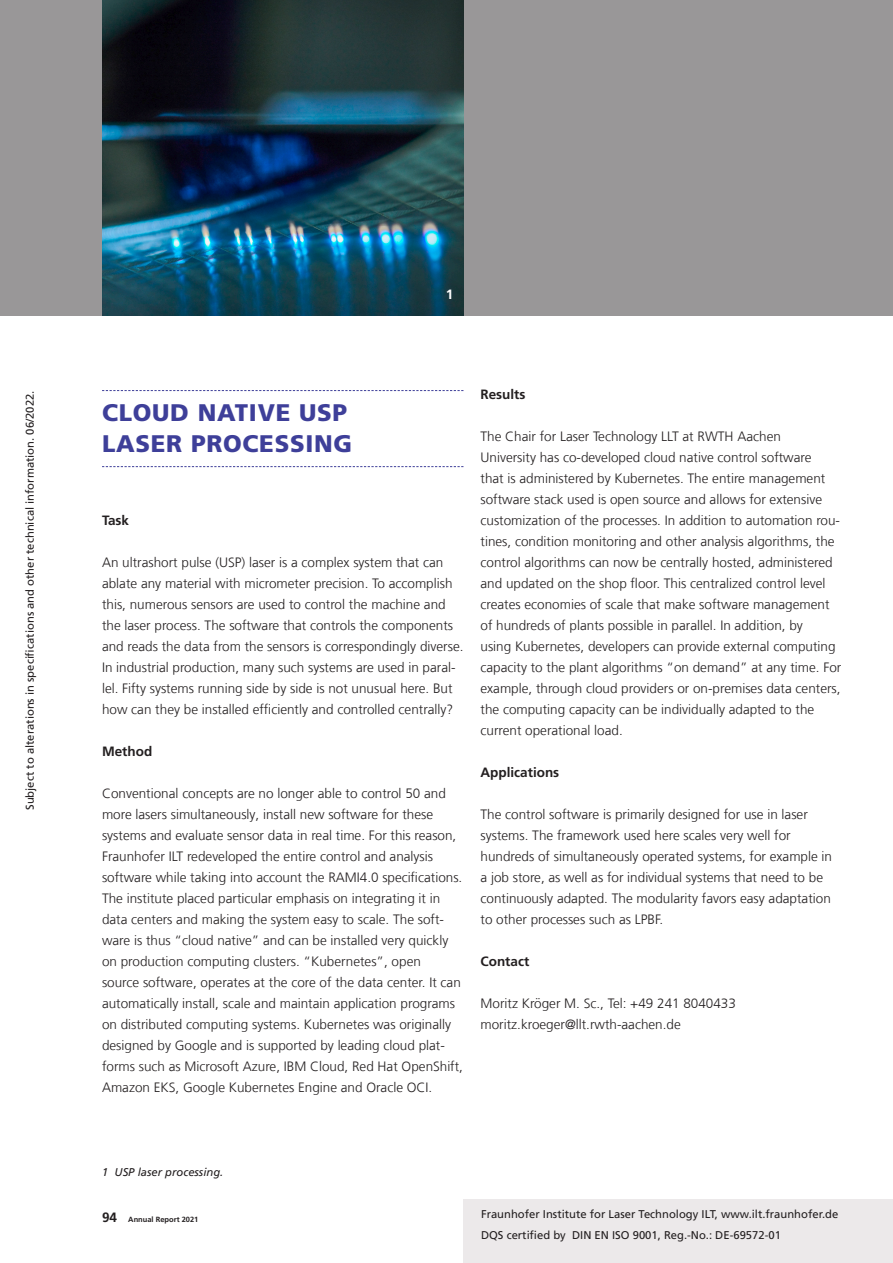
<style>
.page{position:relative;width:893px;height:1263px;background:#fff}
.page>*{position:absolute;margin:0;border:0;box-sizing:border-box;transform-origin:0 0}
.t1{font:900 24px/31.5px "Frutiger LT Com";letter-spacing:.03em;color:#3e3f99}
.t2{font:300 13.5px/21px "Frutiger LT Com";color:#231f20}
.t3{font:700 13.5px "Frutiger LT Com";color:#231f20}
.t4{font:700 13.5px "Frutiger LT Com";color:#fff}
.t5{font:11.25px/21px "Frutiger LT Com";color:#231f20}
.t6{font:italic 11.25px "Frutiger LT Com";color:#231f20}
.t7{font:700 7.5px "Frutiger LT Com";color:#231f20}
.s1{font-size:13.5px}
</style>
<div class="page">
<div style="left:463px;top:1199px;width:430px;height:64px;background:#ece9ea"></div>
<div style="left:0;top:0;width:893px;height:315px;background:#999798"></div>
<img style="left:102px;top:0;width:361px;height:315px">
<svg style="left:102px;top:390px;width:361px;height:1px"></svg>
<svg style="left:102px;top:466px;width:361px;height:1px"></svg>
<p class="t5" style="left:20px;top:810px;width:421px;rotate:-90deg">Subject to alterations in specifications and other technical information. 06/2022.</p>
<p class="t4" style="left:446px;top:286px;width:9px">1</p>
<h1 class="t1" style="left:102px;top:397px;width:252px">CLOUD NATIVE USP<br>LASER PROCESSING</h1>
<p class="t3" style="left:102px;top:512px;width:29px">Task</p>
<p class="t2" style="left:102px;top:552px;width:363px">An ultrashort pulse (USP) laser is a complex system that can ablate any material with micrometer precision. To accomplish this, numerous sensors are used to control the machine and the laser process. The software that controls the components and reads the data from the sensors is correspondingly diverse.<br>In industrial production, many such systems are used in paral&shy;lel. Fifty systems running side by side is not unusual here. But how can they be installed efficiently and controlled centrally?</p>
<p class="t3" style="left:102px;top:743px;width:52px">Method</p>
<p class="t2" style="left:102px;top:783px;width:362px">Conventional concepts are no longer able to control 50 and more lasers simultaneously, install new software for these systems and evaluate sensor data in real time. For this reason, Fraunhofer ILT redeveloped the entire control and analysis software while taking into account the RAMI4.0 specifications.<br>The institute placed particular emphasis on integrating it in data centers and making the system easy to scale. The soft&shy;ware is thus “cloud native” and can be installed very quickly on production computing clusters. “Kubernetes”, open<br>source software, operates at the core of the data center. It can automatically install, scale and maintain application programs on distributed computing systems. Kubernetes was originally designed by Google and is supported by leading cloud plat&shy;forms such as Microsoft Azure, IBM Cloud, Red Hat OpenShift, Amazon EKS, Google Kubernetes Engine and Oracle OCI.</p>
<p class="t3" style="left:480px;top:387px;width:46px">Results</p>
<p class="t2" style="left:480px;top:426px;width:362px">The Chair for Laser Technology LLT at RWTH Aachen<br>University has co-developed cloud native control software<br>that is administered by Kubernetes. The entire management software stack used is open source and allows for extensive customization of the processes. In addition to automation rou&shy;tines, condition monitoring and other analysis algorithms, the control algorithms can now be centrally hosted, administered and updated on the shop floor. This centralized control level creates economies of scale that make software management of hundreds of plants possible in parallel. In addition, by<br>using Kubernetes, developers can provide external computing capacity to the plant algorithms “on demand” at any time. For example, through cloud providers or on-premises data centers, the computing capacity can be individually adapted to the current operational load.</p>
<p class="t3" style="left:480px;top:765px;width:80px">Applications</p>
<p class="t2" style="left:480px;top:804px;width:353px">The control software is primarily designed for use in laser systems. The framework used here scales very well for hundreds of simultaneously operated systems, for example in a job store, as well as for individual systems that need to be continuously adapted. The modularity favors easy adaptation to other processes such as LPBF.</p>
<p class="t3" style="left:480px;top:954px;width:50px">Contact</p>
<p class="t2" style="left:480px;top:993px;width:257px">Moritz Kröger M. Sc., Tel: +49 241 8040433 moritz.kroeger@llt.rwth-aachen.de</p>
<p class="t6" style="left:102px;top:1166px;width:123px">1 USP laser processing.</p>
<p class="t7" style="left:102px;top:1215px;width:98px"><span class="s1">94</span> Annual Report 2021</p>
<p class="t5" style="left:481px;top:1204px;width:359px">Fraunhofer Institute for Laser Technology ILT, www.ilt.fraunhofer.de<br>DQS certified by DIN EN ISO 9001, Reg.-No.: DE-69572-01</p>
</div>
